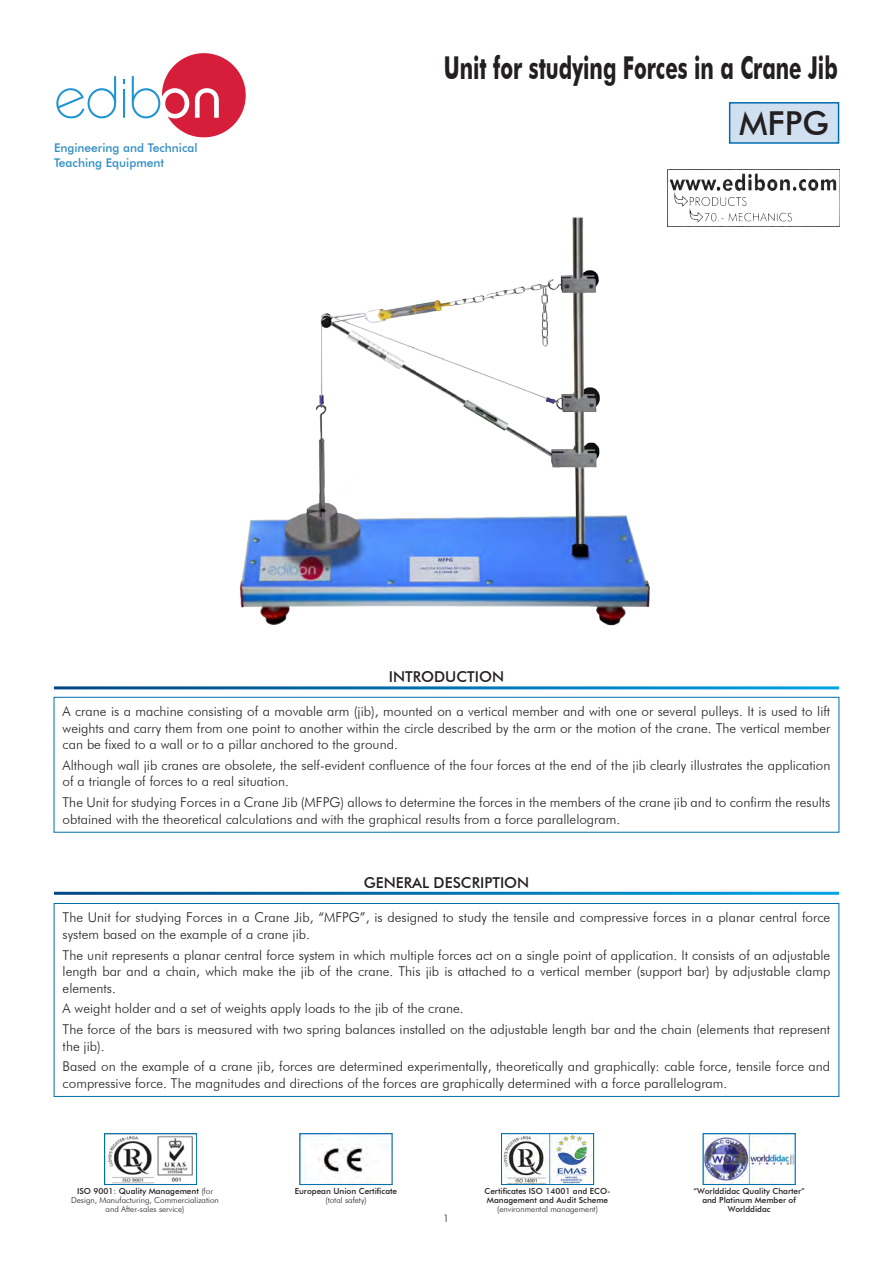
<style>
.page{position:relative;width:893px;height:1263px;background:#fff}
.page>*{position:absolute;margin:0;border:0;box-sizing:border-box;transform-origin:0 0}
.t1{font:500 33px "Futura BT";color:#231f20}
.t2{font:700 31.5px "Futura BT";color:#231f20;scale:.65 1}
.FILETE{font:500 15px "Futura BT";color:#231f20}
.t3{font:300 13.5px/16.5px "Futura BT";color:#231f20}
.t4{font:500 12px/14.4px "Futura BT";color:#318ec4}
.t5{font:300 10.5px "Futura BT";color:#231f20}
.t6{font:500 8.25px/9px "Futura BT";color:#231f20}
.t7{font:300 8.25px/9px "Futura BT";color:#231f20;text-align:center}
.s1{font-weight:500}
</style>
<div class="page">
<svg style="left:56px;top:76px;width:60px;height:42px"></svg>
<svg style="left:123px;top:79px;width:2px;height:39px"></svg>
<svg style="left:132px;top:53px;width:114px;height:84px"></svg>
<img style="left:705px;top:1135px;width:89px;height:48px">
<div style="left:703px;top:1133px;width:93px;height:52px;border:1px solid #006faf"></div>
<img style="left:503px;top:1135px;width:89px;height:48px">
<div style="left:501px;top:1133px;width:93px;height:52px;border:1px solid #006faf"></div>
<img style="left:302px;top:1135px;width:85px;height:48px">
<div style="left:300px;top:1133px;width:92px;height:52px;border:1px solid #006faf"></div>
<img style="left:108px;top:1136px;width:85px;height:47px">
<div style="left:104px;top:1133px;width:93px;height:52px;border:1px solid #006faf"></div>
<img style="left:667px;top:169px;width:172px;height:57px">
<div style="left:730px;top:103px;width:108px;height:40px;background:#d0e0f0"></div>
<div style="left:729px;top:102px;width:110px;height:42px;border:2px solid #006faf"></div>
<img style="left:239px;top:216px;width:411px;height:410px">
<div style="left:54px;top:697px;width:785px;height:135px;border:1px solid #006faf"></div>
<div style="left:54px;top:903px;width:785px;height:193px;border:1px solid #006faf"></div>
<p class="t4" style="left:54px;top:141px;width:145px">Engineering and Technical<br>Teaching Equipment</p>
<p class="t2" style="left:444px;top:49px;width:608px">Unit for studying Forces in a Crane Jib</p>
<p class="t1" style="left:739px;top:104px;width:91px">MFPG</p>
<p class="FILETE" style="left:389px;top:668px;width:117px">INTRODUCTION</p>
<p class="t3" style="left:63px;top:703px;width:769px;text-align:justify">A crane is a machine consisting of a movable arm (jib), mounted on a vertical member and with one or several pulleys. It is used to lift weights and carry them from one point to another within the circle described by the arm or the motion of the crane. The vertical member can be fixed to a wall or to a pillar anchored to the ground.</p>
<p class="t3" style="left:63px;top:757px;width:769px">Although wall jib cranes are obsolete, the self-evident confluence of the four forces at the end of the jib clearly illustrates the application of a triangle of forces to a real situation.</p>
<p class="t3" style="left:63px;top:794px;width:769px">The Unit for studying Forces in a Crane Jib (MFPG) allows to determine the forces in the members of the crane jib and to confirm the results obtained with the theoretical calculations and with the graphical results from a force parallelogram.</p>
<p class="FILETE" style="left:364px;top:873px;width:167px">GENERAL DESCRIPTION</p>
<p class="t3" style="left:63px;top:909px;width:769px">The Unit for studying Forces in a Crane Jib, “MFPG”, is designed to study the tensile and compressive forces in a planar central force system based on the example of a crane jib.</p>
<p class="t3" style="left:63px;top:946px;width:769px;text-align:justify">The unit represents a planar central force system in which multiple forces act on a single point of application. It consists of an adjustable length bar and a chain, which make the jib of the crane. This jib is attached to a vertical member (support bar) by adjustable clamp elements.</p>
<p class="t3" style="left:63px;top:1000px;width:402px">A weight holder and a set of weights apply loads to the jib of the crane.</p>
<p class="t3" style="left:63px;top:1021px;width:769px">The force of the bars is measured with two spring balances installed on the adjustable length bar and the chain (elements that represent the jib).</p>
<p class="t3" style="left:63px;top:1058px;width:769px">Based on the example of a crane jib, forces are determined experimentally, theoretically and graphically: cable force, tensile force and compressive force. The magnitudes and directions of the forces are graphically determined with a force parallelogram.</p>
<p class="t7" style="left:71px;top:1186px;width:149px"><span class="s1">ISO 9001: Quality Management</span> (for<br>Design, Manufacturing, Commercialization and After-sales service)</p>
<p class="t6" style="left:295px;top:1186px;width:104px">European Union Certificate</p>
<p class="t7" style="left:325px;top:1195px;width:43px">(total safety)</p>
<p class="t6" style="left:484px;top:1186px;width:128px">Certificates ISO 14001 and ECO-<br>Management and Audit Scheme</p>
<p class="t7" style="left:497px;top:1204px;width:102px">(environmental management)</p>
<p class="t5" style="left:443px;top:1211px;width:8px">1</p>
<p class="t6" style="left:693px;top:1186px;width:113px;text-align:center">“Worlddidac Quality Charter” and Platinum Member of<br>Worlddidac</p>
</div>
